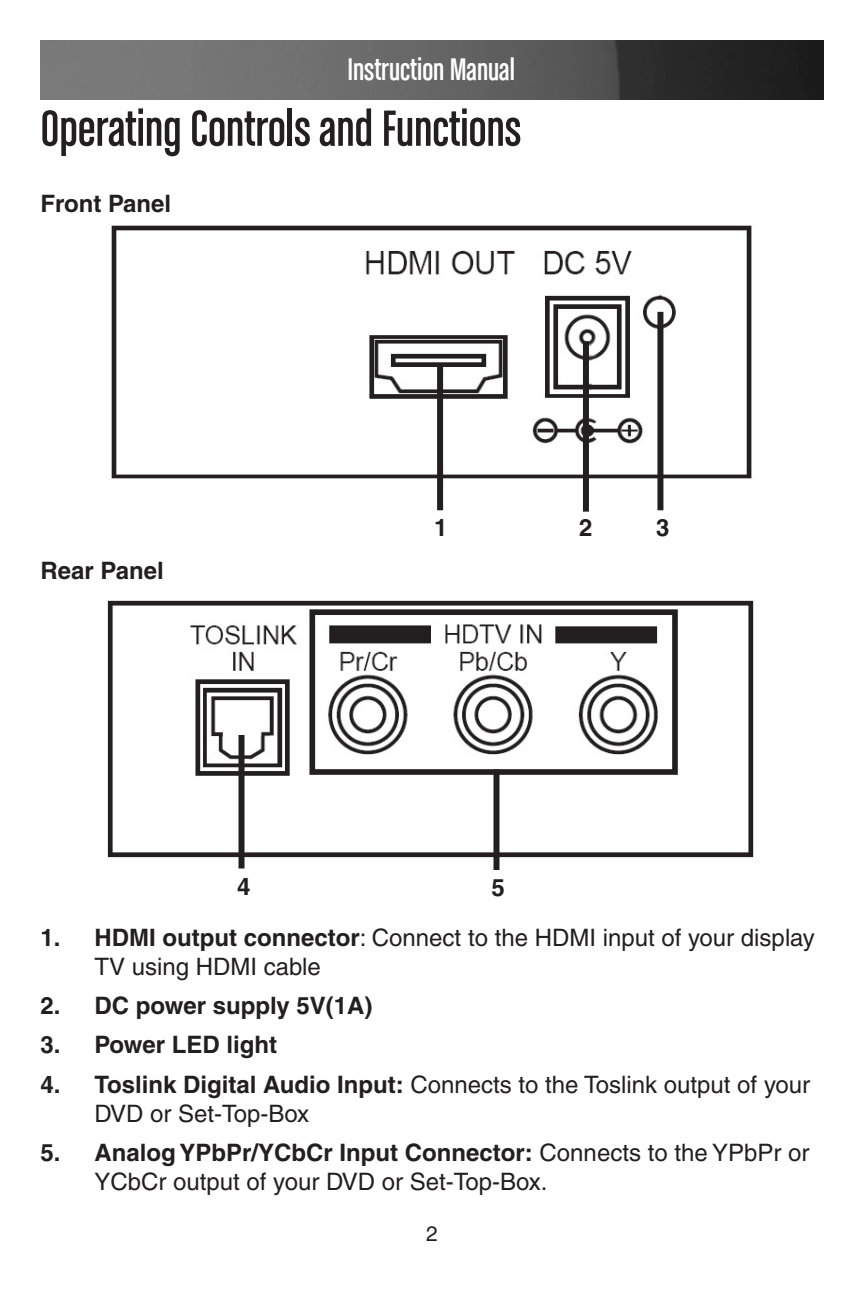
<style>
.page{position:relative;width:864px;height:1296px;background:#fff}
.page>*{position:absolute;margin:0;border:0;box-sizing:border-box;transform-origin:0 0}
.Body_Header{font:54px "Chalet Comprime Cologne Sixty";color:#231f20}
.t1{font:33px "Chalet Comprime Cologne Sixty";color:#fff}
.Body_Copy{font:24px/28.8px "Helvetica";color:#231f20}
.Body_Copy-2{font:700 24px "Helvetica";color:#231f20}
.Body_Sub-header{font:700 24px "Helvetica";color:#231f20}
.Diagram_Copy{font:700 24px "Helvetica";color:#231f20}
.t2{font:21px "Helvetica";color:#231f20}
.s1{font-weight:700}
</style>
<div class="page">
<img style="left:41px;top:40px;width:782px;height:59px">
<img style="left:111px;top:225px;width:641px;height:257px">
<img style="left:107px;top:600px;width:647px;height:258px">
<div style="left:437px;top:366px;width:6px;height:144px;background:#231f20"></div>
<div style="left:583px;top:341px;width:6px;height:171px;background:#231f20"></div>
<div style="left:657px;top:312px;width:6px;height:198px;background:#231f20"></div>
<div style="left:238px;top:735px;width:6px;height:133px;background:#231f20"></div>
<div style="left:494px;top:770px;width:6px;height:100px;background:#231f20"></div>
<h2 class="t1" style="left:347px;top:51px;width:169px">Instruction Manual</h2>
<p class="Body_Header" style="left:40px;top:99px;width:482px">Operating Controls and Functions</p>
<p class="Body_Sub-header" style="left:40px;top:189px;width:132px">Front Panel</p>
<p class="Body_Sub-header" style="left:40px;top:556px;width:125px">Rear Panel</p>
<p class="Diagram_Copy" style="left:434px;top:513px;width:15px">1</p>
<p class="Diagram_Copy" style="left:579px;top:513px;width:15px">2</p>
<p class="Diagram_Copy" style="left:656px;top:513px;width:15px">3</p>
<p class="Diagram_Copy" style="left:237px;top:871px;width:15px">4</p>
<p class="Diagram_Copy" style="left:491px;top:873px;width:15px">5</p>
<p class="Body_Copy" style="left:94px;top:923px;width:722px;text-indent:-54px"><span class="s1">1. HDMI output connector</span>: Connect to the HDMI input of your display<br>TV using HDMI cable</p>
<p class="Body_Copy-2" style="left:40px;top:991px;width:333px">2. DC power supply 5V(1A)</p>
<p class="Body_Copy-2" style="left:40px;top:1030px;width:238px">3. Power LED light</p>
<p class="Body_Copy" style="left:94px;top:1070px;width:717px;text-indent:-54px"><span class="s1">4. Toslink Digital Audio Input:</span> Connects to the Toslink output of your<br>DVD or Set-Top-Box</p>
<p class="Body_Copy" style="left:94px;top:1138px;width:717px;text-indent:-54px"><span class="s1">5. Analog YPbPr/YCbCr Input Connector:</span> Connects to the YPbPr or<br>YCbCr output of your DVD or Set-Top-Box.</p>
<p class="t2" style="left:426px;top:1221px;width:13px">2</p>
</div>
